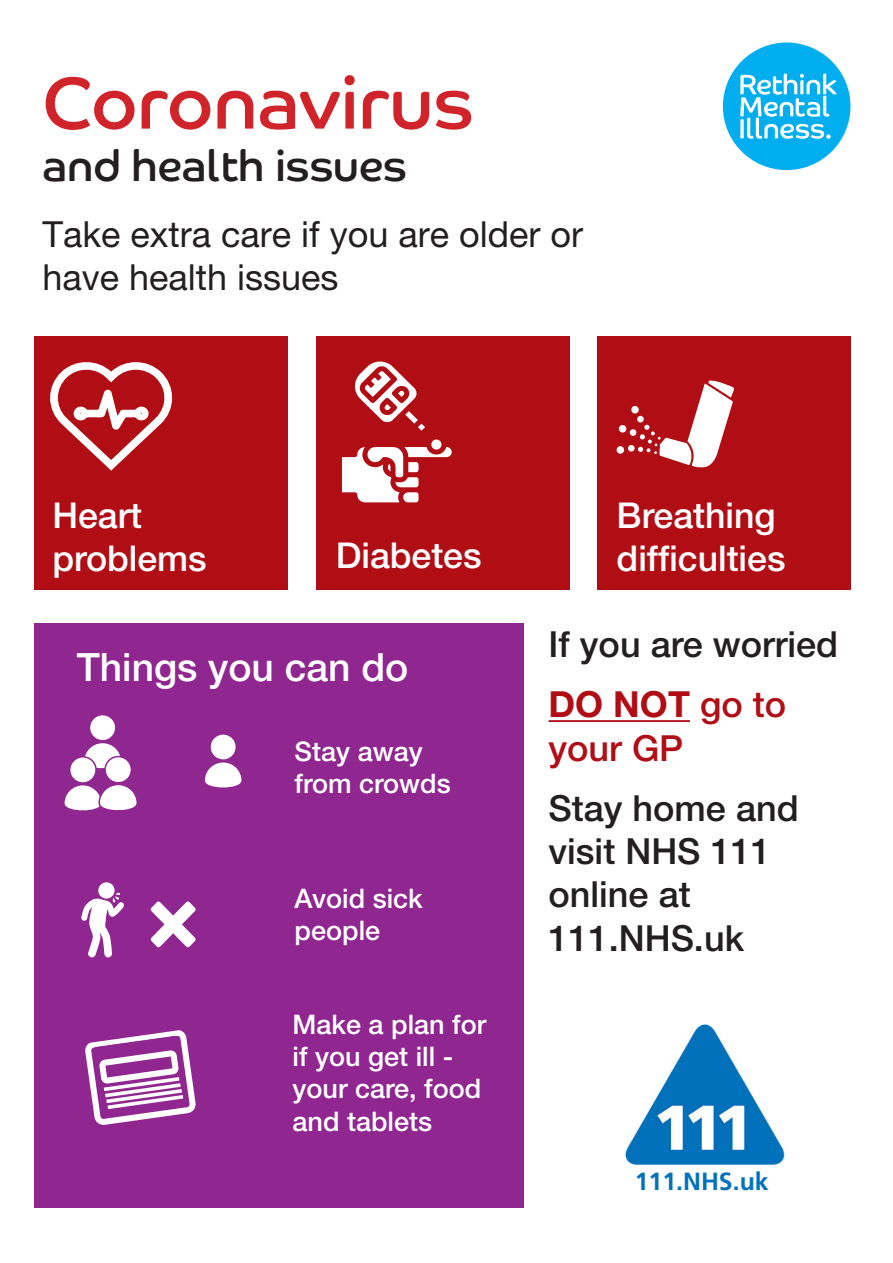
<style>
.page{position:relative;width:893px;height:1263px;background:#fff}
.page>*{position:absolute;margin:0;border:0;box-sizing:border-box;transform-origin:0 0}
.t1{font:73.5px "Co Rethink";color:#d1232a}
.t2{font:43.5px "Co Rethink";color:#231f20}
.t3{font:500 39px "Helvetica Neue LT Pro";color:#fff}
.t4{font:500 36px/43.2px "Helvetica Neue LT Pro";color:#231f20}
.t5{font:36px/43.2px "Helvetica Neue LT Pro";color:#231f20}
.t6{font:500 36px/43.2px "Helvetica Neue LT Pro";color:#b00d15}
.t7{font:500 35.55px/42.8px "Helvetica Neue LT Pro";color:#fff}
.t8{font:500 27px/32.4px "Helvetica Neue LT Pro";color:#fff}
.t9{font:700 24.9px "Frutiger";color:#0171bb}
.s1{font-weight:700}
</style>
<div class="page">
<div style="left:34px;top:336px;width:253px;height:253px;background:#b00d15"></div>
<div style="left:317px;top:336px;width:253px;height:253px;background:#b00d15"></div>
<div style="left:597px;top:336px;width:253px;height:253px;background:#b00d15"></div>
<div style="left:34px;top:623px;width:489px;height:585px;background:#90268f"></div>
<div style="left:723px;top:43px;width:127px;height:127px;background:#00aeef;border-radius:50%"></div>
<svg style="left:740px;top:74px;width:97px;height:65px"></svg>
<svg style="left:64px;top:785px;width:73px;height:26px"></svg>
<svg style="left:85px;top:743px;width:35px;height:26px"></svg>
<svg style="left:204px;top:762px;width:38px;height:26px"></svg>
<div style="left:70px;top:757px;width:26px;height:26px;background:#fff;border-radius:50%"></div>
<div style="left:69px;top:756px;width:28px;height:28px;border:2px solid #90268f;border-radius:50%"></div>
<div style="left:105px;top:756px;width:26px;height:27px;background:#fff;border-radius:50%"></div>
<div style="left:104px;top:756px;width:28px;height:27px;border:2px solid #90268f;border-radius:50%"></div>
<div style="left:89px;top:715px;width:27px;height:26px;background:#fff;border-radius:50%"></div>
<div style="left:89px;top:714px;width:28px;height:27px;border:2px solid #90268f;border-radius:50%"></div>
<div style="left:210px;top:734px;width:26px;height:26px;background:#fff;border-radius:50%"></div>
<div style="left:209px;top:733px;width:28px;height:28px;border:2px solid #90268f;border-radius:50%"></div>
<img style="left:625px;top:1024px;width:160px;height:141px">
<hr style="left:549px;top:720px;width:141px;height:2px;background:#b00d15">
<svg style="left:85px;top:1030px;width:111px;height:95px"></svg>
<div style="left:98px;top:882px;width:17px;height:17px;background:#fff;border-radius:50%"></div>
<svg style="left:81px;top:893px;width:43px;height:64px"></svg>
<svg style="left:151px;top:901px;width:45px;height:46px"></svg>
<svg style="left:638px;top:380px;width:97px;height:88px"></svg>
<div style="left:637px;top:416px;width:7px;height:6px;background:#fff;border-radius:50%"></div>
<div style="left:630px;top:429px;width:6px;height:7px;background:#fff;border-radius:50%"></div>
<div style="left:628px;top:445px;width:7px;height:7px;background:#fff;border-radius:50%"></div>
<div style="left:631px;top:406px;width:8px;height:7px;background:#fff;border-radius:50%"></div>
<div style="left:619px;top:425px;width:7px;height:7px;background:#fff;border-radius:50%"></div>
<div style="left:617px;top:446px;width:7px;height:8px;background:#fff;border-radius:50%"></div>
<svg style="left:355px;top:361px;width:70px;height:70px"></svg>
<div style="left:431px;top:439px;width:10px;height:11px;background:#fff;border-radius:50%"></div>
<svg style="left:342px;top:447px;width:110px;height:55px"></svg>
<svg style="left:50px;top:362px;width:122px;height:109px"></svg>
<svg style="left:663px;top:1071px;width:83px;height:25px;background:#1079be"></svg>
<p class="t1" style="left:43px;top:59px;width:433px">Coronavirus</p>
<p class="t2" style="left:43px;top:139px;width:366px">and health issues</p>
<p class="t5" style="left:43px;top:212px;width:542px">Take extra care if you are older or have health issues</p>
<p class="t7" style="left:52px;top:493px;width:156px">Heart problems</p>
<p class="t7" style="left:336px;top:534px;width:147px">Diabetes</p>
<p class="t7" style="left:617px;top:493px;width:170px">Breathing difficulties</p>
<p class="t3" style="left:77px;top:644px;width:333px">Things you can do</p>
<p class="t8" style="left:295px;top:734px;width:158px">Stay away from crowds</p>
<p class="t8" style="left:295px;top:882px;width:130px">Avoid sick people</p>
<p class="t8" style="left:293px;top:1007px;width:195px">Make a plan for if you get ill - your care, food and tablets</p>
<p class="t4" style="left:549px;top:622px;width:291px">If you are worried</p>
<p class="t6" style="left:549px;top:683px;width:239px"><span class="s1">DO NOT</span> go to your GP</p>
<p class="t4" style="left:549px;top:786px;width:252px">Stay home and visit NHS 111 online at</p>
<p class="t4" style="left:549px;top:916px;width:197px">111.NHS.uk</p>
<p class="t9" style="left:635px;top:1167px;width:135px">111.NHS.uk</p>
</div>
